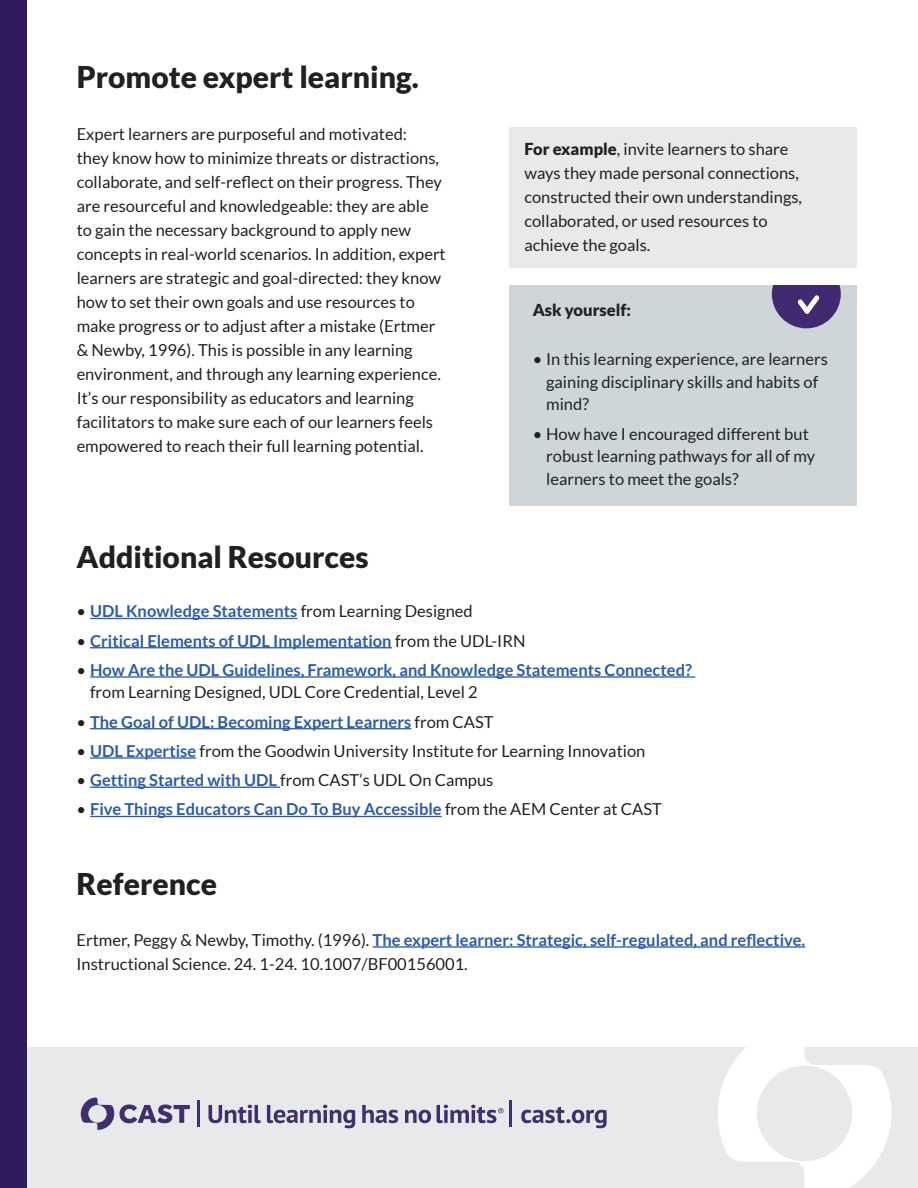
<style>
.page{position:relative;width:918px;height:1188px;background:#fff}
.page>*{position:absolute;margin:0;border:0;box-sizing:border-box;transform-origin:0 0}
.t1{font:900 30px "Lato";color:#212121}
.t2{font:16.5px/24px "Lato";color:#212121}
.t3{font:700 16.5px/22.5px "Lato";color:#2b5baa}
.t4{font:900 16.5px "Lato";color:#212121}
.s1{font-weight:900}
.s2{font-weight:400;color:#212121}
.s3{font-weight:700;color:#2b5baa}
</style>
<div class="page">
<div style="left:509px;top:127px;width:347px;height:141px;background:#e7e9ea"></div>
<div style="left:0;top:0;width:27px;height:1188px;background:#301c5c"></div>
<div style="left:509px;top:285px;width:348px;height:221px;background:#cfd6da"></div>
<svg style="left:772px;top:285px;width:69px;height:43px"></svg>
<hr style="left:90px;top:618px;width:207px;height:1px;background:#2b5baa">
<hr style="left:90px;top:647px;width:302px;height:1px;background:#2b5baa">
<hr style="left:90px;top:676px;width:605px;height:2px;background:#2b5baa">
<hr style="left:90px;top:728px;width:321px;height:1px;background:#2b5baa">
<hr style="left:90px;top:757px;width:106px;height:2px;background:#2b5baa">
<hr style="left:90px;top:787px;width:190px;height:1px;background:#2b5baa">
<hr style="left:90px;top:816px;width:352px;height:1px;background:#2b5baa">
<hr style="left:373px;top:946px;width:432px;height:2px;background:#2b5baa">
<div style="left:27px;top:1047px;width:891px;height:141px;background:#e7e9ea"></div>
<hr style="left:197px;top:1100px;width:2px;height:27px;background:#402e70">
<hr style="left:510px;top:1100px;width:2px;height:27px;background:#402e70">
<svg style="left:81px;top:1098px;width:109px;height:32px"></svg>
<svg style="left:208px;top:1105px;width:53px;height:18px"></svg>
<svg style="left:267px;top:1105px;width:88px;height:23px"></svg>
<svg style="left:362px;top:1105px;width:36px;height:18px"></svg>
<svg style="left:405px;top:1110px;width:26px;height:13px"></svg>
<svg style="left:437px;top:1105px;width:67px;height:18px"></svg>
<svg style="left:521px;top:1107px;width:86px;height:21px"></svg>
<svg style="left:718px;top:1047px;width:173px;height:141px"></svg>
<h2 class="t1" style="left:77px;top:60px;width:344px">Promote expert learning.</h2>
<p class="t2" style="left:77px;top:122px;width:371px">Expert learners are purposeful and motivated:<br>they know how to minimize threats or distractions, collaborate, and self-reflect on their progress. They are resourceful and knowledgeable: they are able to gain the necessary background to apply new concepts in real-world scenarios. In addition, expert learners are strategic and goal-directed: they know how to set their own goals and use resources to make progress or to adjust after a mistake (Ertmer &amp; Newby, 1996). This is possible in any learning environment, and through any learning experience.<br>It’s our responsibility as educators and learning facilitators to make sure each of our learners feels empowered to reach their full learning potential.</p>
<p class="t2" style="left:524px;top:137px;width:279px"><span class="s1">For example</span>, invite learners to share ways they made personal connections, constructed their own understandings, collaborated, or used resources to achieve the goals.</p>
<p class="t4" style="left:533px;top:300px;width:100px">Ask yourself:</p>
<p class="t2" style="left:546px;top:348px;width:283px;line-height:22.5px;text-indent:-14px">• In this learning experience, are learners gaining disciplinary skills and habits of mind?</p>
<p class="t2" style="left:546px;top:422px;width:271px;line-height:22.5px;text-indent:-14px">• How have I encouraged different but robust learning pathways for all of my learners to meet the goals?</p>
<h2 class="t1" style="left:77px;top:539px;width:294px">Additional Resources</h2>
<p class="t3" style="left:77px;top:600px;width:398px"><span class="s2">•</span> UDL Knowledge Statements <span class="s2">from Learning Designed</span></p>
<p class="t3" style="left:77px;top:629px;width:450px"><span class="s2">•</span> Critical Elements of UDL Implementation <span class="s2">from the UDL-IRN</span></p>
<p class="t3" style="left:90px;top:658px;width:603px;text-indent:-14px"><span class="s2">•</span> How Are the UDL Guidelines, Framework, and Knowledge Statements Connected? <span class="s2">from Learning Designed, UDL Core Credential, Level 2</span></p>
<p class="t3" style="left:77px;top:710px;width:419px"><span class="s2">•</span> The Goal of UDL: Becoming Expert Learners <span class="s2">from CAST</span></p>
<p class="t2" style="left:77px;top:739px;width:570px">• <span class="s3">UDL Expertise</span> from the Goodwin University Institute for Learning Innovation</p>
<p class="t2" style="left:77px;top:768px;width:418px">• <span class="s3">Getting Started with UDL</span> from CAST’s UDL On Campus</p>
<p class="t3" style="left:77px;top:798px;width:587px"><span class="s2">•</span> Five Things Educators Can Do To Buy Accessible <span class="s2">from the AEM Center at CAST</span></p>
<h2 class="t1" style="left:77px;top:866px;width:142px">Reference</h2>
<p class="t2" style="left:77px;top:928px;width:730px">Ertmer, Peggy &amp; Newby, Timothy. (1996). <span class="s3">The expert learner: Strategic, self-regulated, and reflective.<br></span>Instructional Science. 24. 1-24. 10.1007/BF00156001.</p>
</div>
